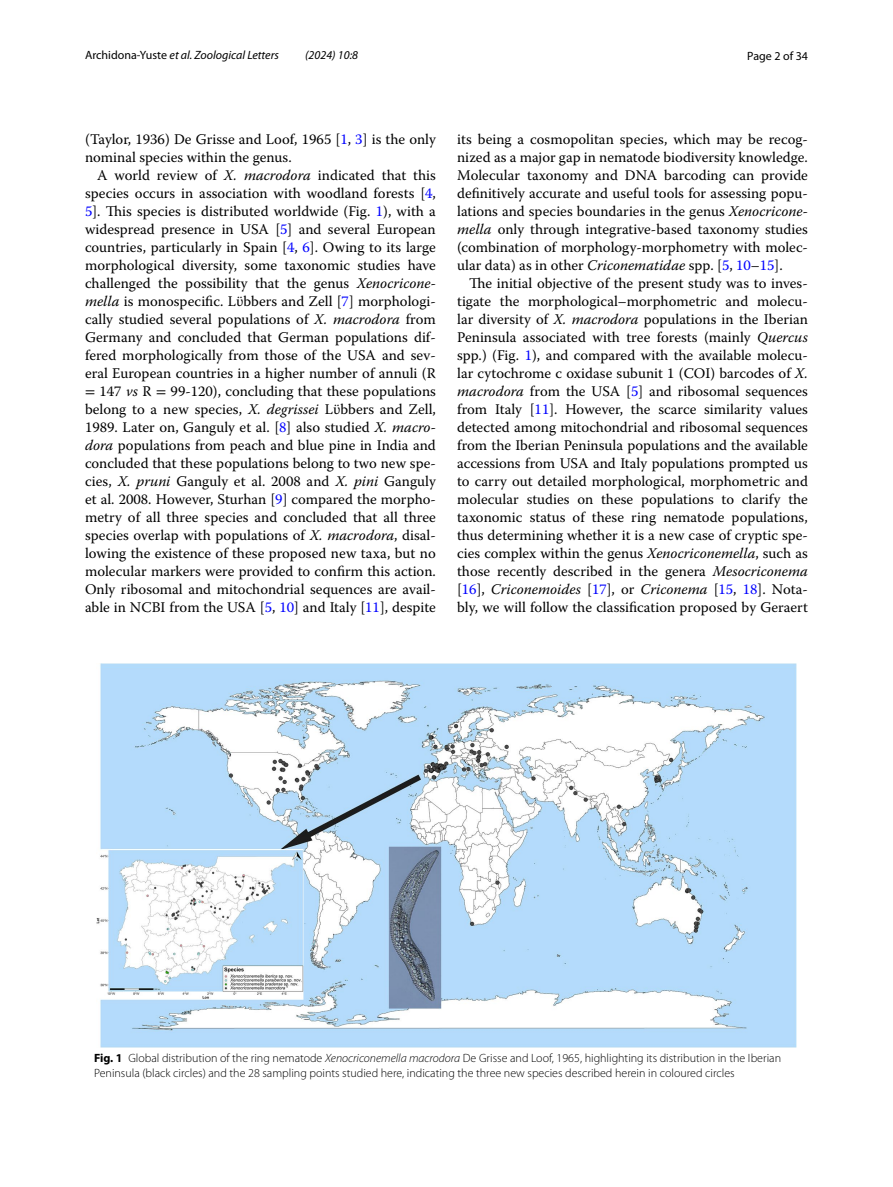
<style>
.page{position:relative;width:893px;height:1187px;background:#fff}
.page>*{position:absolute;margin:0;border:0;box-sizing:border-box;transform-origin:0 0}
.t1{font:14.7px/18px "Warnock Pro";color:#000;text-align:justify}
.t2{font:300 12px/15px "Myriad Pro";color:#000}
.t3{font:italic 12px "Myriad Pro";color:#000}
.t4{font:12px "Myriad Pro";color:#000}
.s1{font-style:normal}
.s2{color:#00f}
.s3{font-style:italic}
.s4{font-family:"STIX"}
.s5{font-weight:700}
</style>
<div class="page">
<img style="left:96px;top:663px;width:701px;height:383px">
<p class="t3" style="left:85px;top:48px;width:195px"><span class="s1">Archidona‑Yuste</span> et al. Zoological Letters</p>
<p class="t3" style="left:305px;top:48px;width:54px">(2024) 10:8</p>
<p class="t4" style="left:747px;top:48px;width:62px">Page 2 of 34</p>
<p class="t1" style="left:85px;top:130px;width:352px">(Taylor, 1936) De Grisse and Loof, 1965 [<span class="s2">1</span>, <span class="s2">3</span>] is the only nominal species within the genus.</p>
<p class="t1" style="left:85px;top:166px;width:352px;text-indent:12px">A world review of <span class="s3">X. macrodora</span> indicated that this species occurs in association with woodland forests [<span class="s2">4</span>, <span class="s2">5</span>]. This species is distributed worldwide (Fig. <span class="s2">1</span>), with a widespread presence in USA [<span class="s2">5</span>] and several European countries, particularly in Spain [<span class="s2">4</span>, <span class="s2">6</span>]. Owing to its large morphological diversity, some taxonomic studies have challenged the possibility that the genus <span class="s3">Xenocricone&shy;mella</span> is monospecific. Lϋbbers and Zell [<span class="s2">7</span>] morphologi&shy;cally studied several populations of <span class="s3">X. macrodora</span> from Germany and concluded that German populations dif&shy;fered morphologically from those of the USA and sev&shy;eral European countries in a higher number of annuli (R <span class="s4">=</span> 147 <span class="s3">vs</span> R <span class="s4">=</span> 99-120), concluding that these populations belong to a new species, <span class="s3">X. degrissei</span> Lϋbbers and Zell, 1989. Later on, Ganguly et al. [<span class="s2">8</span>] also studied <span class="s3">X. macro&shy;dora</span> populations from peach and blue pine in India and concluded that these populations belong to two new spe&shy;cies, <span class="s3">X. pruni</span> Ganguly et al. 2008 and <span class="s3">X. pini</span> Ganguly et al. 2008. However, Sturhan [<span class="s2">9</span>] compared the morpho&shy;metry of all three species and concluded that all three species overlap with populations of <span class="s3">X. macrodora</span>, disal&shy;lowing the existence of these proposed new taxa, but no molecular markers were provided to confirm this action.<br>Only ribosomal and mitochondrial sequences are avail&shy;able in NCBI from the USA [<span class="s2">5</span>, <span class="s2">10</span>] and Italy [<span class="s2">11</span>], despite</p>
<p class="t1" style="left:457px;top:130px;width:352px">its being a cosmopolitan species, which may be recog&shy;nized as a major gap in nematode biodiversity knowledge.<br>Molecular taxonomy and DNA barcoding can provide definitively accurate and useful tools for assessing popu&shy;lations and species boundaries in the genus <span class="s3">Xenocricone&shy;mella</span> only through integrative-based taxonomy studies (combination of morphology-morphometry with molec&shy;ular data) as in other <span class="s3">Criconematidae</span> spp. [<span class="s2">5</span>, <span class="s2">10</span>–<span class="s2">15</span>].</p>
<p class="t1" style="left:457px;top:274px;width:352px;text-indent:12px">The initial objective of the present study was to inves&shy;tigate the morphological–morphometric and molecu&shy;lar diversity of <span class="s3">X. macrodora</span> populations in the Iberian Peninsula associated with tree forests (mainly <span class="s3">Quercus </span>spp.) (Fig. <span class="s2">1</span>), and compared with the available molecu&shy;lar cytochrome c oxidase subunit 1 (COI) barcodes of <span class="s3">X. macrodora</span> from the USA [<span class="s2">5</span>] and ribosomal sequences from Italy [<span class="s2">11</span>]. However, the scarce similarity values detected among mitochondrial and ribosomal sequences from the Iberian Peninsula populations and the available accessions from USA and Italy populations prompted us to carry out detailed morphological, morphometric and molecular studies on these populations to clarify the taxonomic status of these ring nematode populations, thus determining whether it is a new case of cryptic spe&shy;cies complex within the genus <span class="s3">Xenocriconemella</span>, such as those recently described in the genera <span class="s3">Mesocriconema </span>[<span class="s2">16</span>], <span class="s3">Criconemoides</span> [<span class="s2">17</span>], or <span class="s3">Criconema</span> [<span class="s2">15</span>, <span class="s2">18</span>]. Nota&shy;bly, we will follow the classification proposed by Geraert</p>
<p class="t2" style="left:94px;top:1050px;width:689px"><span class="s5">Fig. 1</span> Global distribution of the ring nematode <span class="s3">Xenocriconemella macrodora</span> De Grisse and Loof, 1965, highlighting its distribution in the Iberian<br>Peninsula (black circles) and the 28 sampling points studied here, indicating the three new species described herein in coloured circles</p>
</div>
